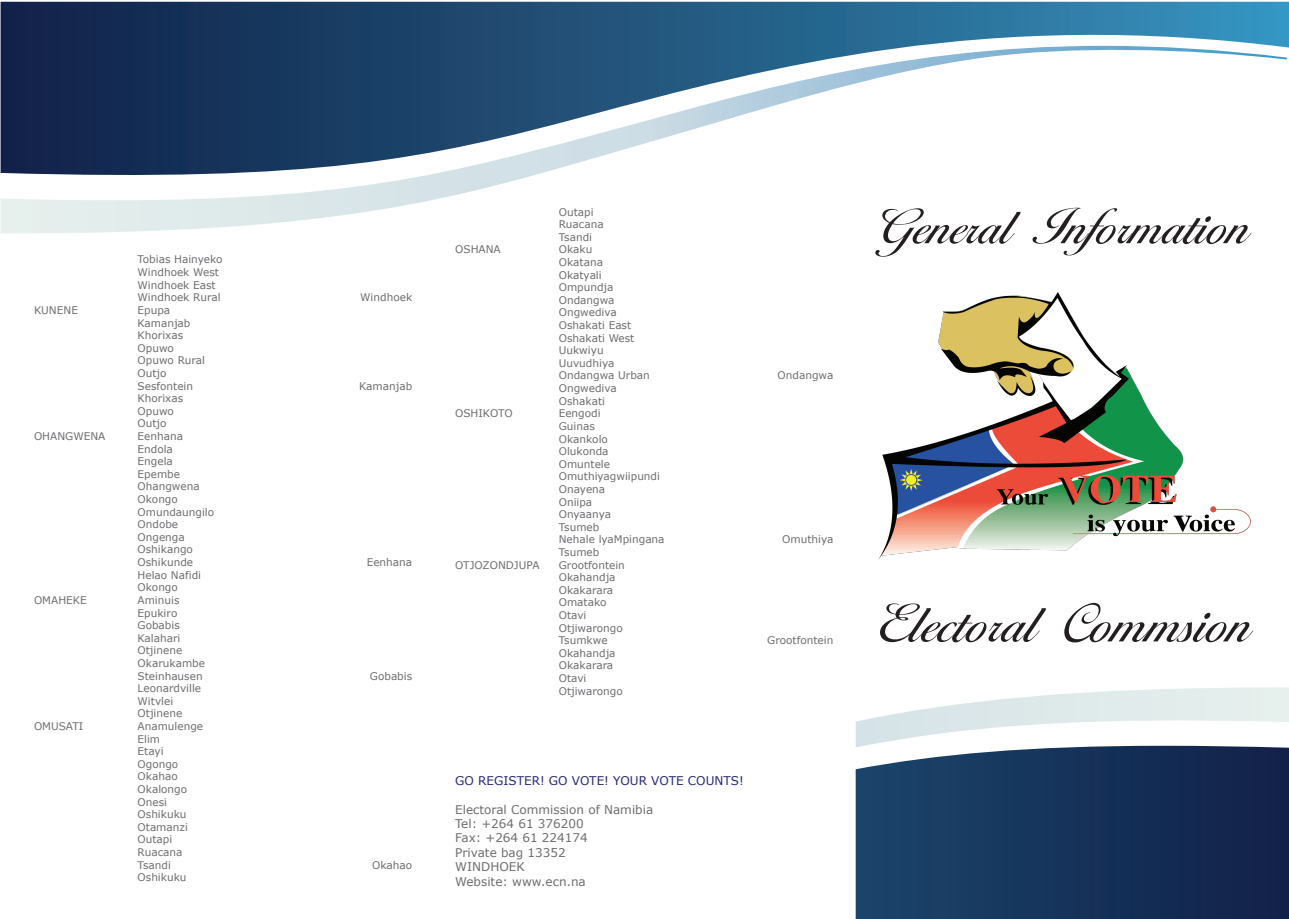
<style>
.page{position:relative;width:1289px;height:919px;background:#fff}
.page>*{position:absolute;margin:0;border:0;box-sizing:border-box;transform-origin:0 0}
.t1{font:74.25px "Margaret";color:#231f20}
.t2{font:69.9px "Margaret";color:#231f20}
.t3{font:12px/14.4px "Verdana";color:#6c6d70}
.t4{font:12px "Verdana";color:#272873}
.t5{font:10.5px/12.6px "Verdana";color:#6c6d70}
</style>
<div class="page">
<svg style="left:1px;top:182px;width:507px;height:51px"></svg>
<svg style="left:1px;top:2px;width:1287px;height:180px"></svg>
<svg style="left:855px;top:687px;width:433px;height:58px"></svg>
<svg style="left:855px;top:745px;width:433px;height:173px;background:#1e395f"></svg>
<img style="left:878px;top:292px;width:373px;height:267px">
<p class="t5" style="left:138px;top:253px;width:87px">Tobias Hainyeko<br>Windhoek West<br>Windhoek East<br>Windhoek Rural</p>
<p class="t5" style="left:34px;top:304px;width:45px">KUNENE</p>
<p class="t5" style="left:138px;top:304px;width:69px">Epupa<br>Kamanjab<br>Khorixas<br>Opuwo<br>Opuwo Rural<br>Outjo<br>Sesfontein</p>
<p class="t5" style="left:138px;top:392px;width:47px">Khorixas<br>Opuwo<br>Outjo</p>
<p class="t5" style="left:34px;top:430px;width:73px">OHANGWENA</p>
<p class="t5" style="left:138px;top:430px;width:78px">Eenhana<br>Endola<br>Engela<br>Epembe<br>Ohangwena<br>Okongo<br>Omundaungilo<br>Ondobe<br>Ongenga<br>Oshikango<br>Oshikunde</p>
<p class="t5" style="left:138px;top:568px;width:65px">Helao Nafidi<br>Okongo</p>
<p class="t5" style="left:34px;top:593px;width:54px">OMAHEKE</p>
<p class="t5" style="left:138px;top:593px;width:69px">Aminuis<br>Epukiro<br>Gobabis<br>Kalahari<br>Otjinene<br>Okarukambe<br>Steinhausen</p>
<p class="t5" style="left:138px;top:682px;width:65px">Leonardville<br>Witvlei<br>Otjinene</p>
<p class="t5" style="left:34px;top:719px;width:51px">OMUSATI</p>
<p class="t5" style="left:138px;top:719px;width:67px">Anamulenge<br>Elim<br>Etayi<br>Ogongo<br>Okahao<br>Okalongo<br>Onesi<br>Oshikuku<br>Otamanzi<br>Outapi<br>Ruacana<br>Tsandi</p>
<p class="t5" style="left:138px;top:871px;width:50px">Oshikuku</p>
<p class="t5" style="left:360px;top:291px;width:53px">Windhoek</p>
<p class="t5" style="left:359px;top:379px;width:54px">Kamanjab</p>
<p class="t5" style="left:367px;top:556px;width:47px">Eenhana</p>
<p class="t5" style="left:370px;top:669px;width:44px">Gobabis</p>
<p class="t5" style="left:372px;top:858px;width:42px">Okahao</p>
<p class="t5" style="left:558px;top:205px;width:46px">Outapi<br>Ruacana<br>Tsandi</p>
<p class="t5" style="left:455px;top:243px;width:47px">OSHANA</p>
<p class="t5" style="left:558px;top:243px;width:93px">Okaku<br>Okatana<br>Okatyali<br>Ompundja<br>Ondangwa<br>Ongwediva<br>Oshakati East<br>Oshakati West<br>Uukwiyu<br>Uuvudhiya<br>Ondangwa Urban</p>
<p class="t5" style="left:558px;top:382px;width:60px">Ongwediva<br>Oshakati</p>
<p class="t5" style="left:455px;top:407px;width:59px">OSHIKOTO</p>
<p class="t5" style="left:558px;top:407px;width:107px">Eengodi<br>Guinas<br>Okankolo<br>Olukonda<br>Omuntele<br>Omuthiyagwiipundi<br>Onayena<br>Oniipa<br>Onyaanya<br>Tsumeb<br>Nehale lyaMpingana</p>
<p class="t5" style="left:558px;top:545px;width:42px">Tsumeb</p>
<p class="t5" style="left:455px;top:558px;width:86px">OTJOZONDJUPA</p>
<p class="t5" style="left:558px;top:558px;width:68px">Grootfontein<br>Okahandja<br>Okakarara<br>Omatako<br>Otavi<br>Otjiwarongo<br>Tsumkwe</p>
<p class="t5" style="left:558px;top:646px;width:66px">Okahandja<br>Okakarara<br>Otavi<br>Otjiwarongo</p>
<p class="t5" style="left:777px;top:369px;width:57px">Ondangwa</p>
<p class="t5" style="left:782px;top:533px;width:53px">Omuthiya</p>
<p class="t5" style="left:767px;top:634px;width:68px">Grootfontein</p>
<p class="t4" style="left:455px;top:772px;width:290px">GO REGISTER! GO VOTE! YOUR VOTE COUNTS!</p>
<p class="t3" style="left:455px;top:801px;width:199px">Electoral Commission of Namibia<br>Tel: +264 61 376200<br>Fax: +264 61 224174<br>Private bag 13352<br>WINDHOEK<br>Website: www.ecn.na</p>
<h2 class="t2" style="left:876px;top:188px;width:379px">General Information</h2>
<h1 class="t1" style="left:878px;top:582px;width:380px">Electoral Commsion</h1>
</div>
